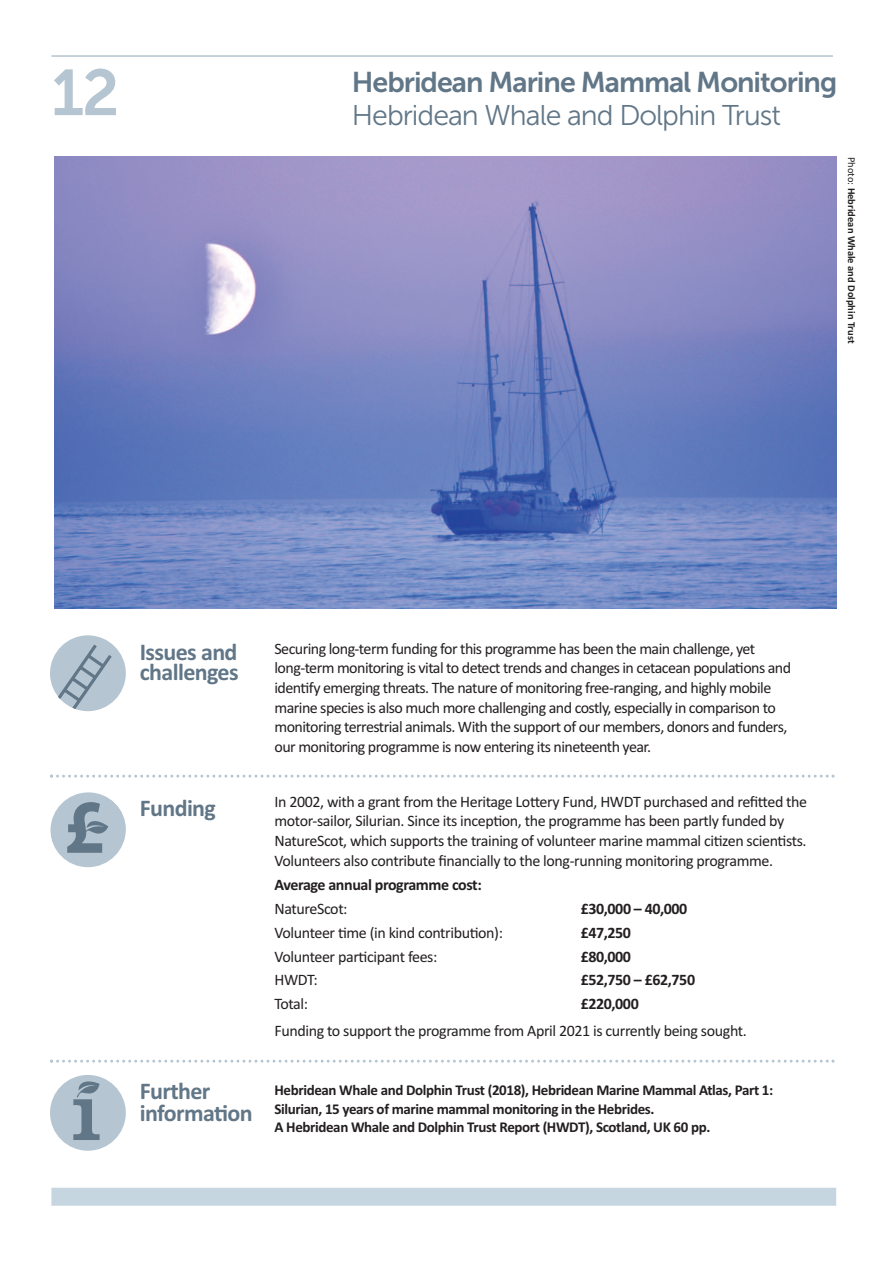
<style>
.page{position:relative;width:893px;height:1263px;background:#fff}
.page>*{position:absolute;margin:0;border:0;box-sizing:border-box;transform-origin:0 0}
.t1{font:64.5px "Museo Sans 700";color:#b5c5d1}
.t2{font:28.5px "Museo Sans 700";letter-spacing:-.035em;color:#617687}
.t3{font:28.5px "Museo Sans 300";letter-spacing:-.035em;color:#617687}
.t4{font:700 24px/20.5px "Calibri";letter-spacing:-.025em;color:#617687}
.t5{font:16.05px/19.6px "Calibri";letter-spacing:-.035em;color:#231f20}
.t6{font:700 16.05px "Calibri";letter-spacing:-.025em;color:#231f20}
.t7{font:700 15px/18.1px "Calibri";letter-spacing:-.025em;color:#231f20}
.t8{font:700 10.5px "Calibri";color:#231f20}
.s1{font-weight:400}
</style>
<div class="page">
<img style="left:55px;top:157px;width:781px;height:452px">
<svg style="left:50px;top:635px;width:76px;height:76px"></svg>
<svg style="left:50px;top:775px;width:785px;height:3px"></svg>
<svg style="left:50px;top:1060px;width:785px;height:3px"></svg>
<svg style="left:51px;top:792px;width:75px;height:75px"></svg>
<svg style="left:50px;top:1075px;width:76px;height:76px"></svg>
<hr style="left:51px;top:55px;width:782px;height:2px;background:#b5c5d1">
<div style="left:51px;top:1188px;width:785px;height:18px;background:#c6d6e1"></div>
<h1 class="t1" style="left:51px;top:55px;width:70px">12</h1>
<h2 class="t2" style="left:352px;top:65px;width:487px">Hebridean Marine Mammal Monitoring</h2>
<h2 class="t3" style="left:352px;top:98px;width:431px">Hebridean Whale and Dolphin Trust</h2>
<p class="t8" style="left:858px;top:157px;width:188px;rotate:90deg"><span class="s1">Photo:</span> Hebridean Whale and Dolphin Trust</p>
<h3 class="t4" style="left:140px;top:641px;width:100px">Issues and challenges</h3>
<p class="t5" style="left:274px;top:638px;width:518px">Securing long-term funding for this programme has been the main challenge, yet long-term monitoring is vital to detect trends and changes in cetacean populations and identify emerging threats. The nature of monitoring free-ranging, and highly mobile marine species is also much more challenging and costly, especially in comparison to monitoring terrestrial animals. With the support of our members, donors and funders, our monitoring programme is now entering its nineteenth year.</p>
<h3 class="t4" style="left:140px;top:797px;width:78px">Funding</h3>
<p class="t5" style="left:274px;top:791px;width:534px">In 2002, with a grant from the Heritage Lottery Fund, HWDT purchased and refitted the motor-sailor, Silurian. Since its inception, the programme has been partly funded by NatureScot, which supports the training of volunteer marine mammal citizen scientists.<br>Volunteers also contribute financially to the long-running monitoring programme.</p>
<p class="t6" style="left:274px;top:875px;width:209px">Average annual programme cost:</p>
<p class="t5" style="left:274px;top:898px;width:75px">NatureScot:</p>
<p class="t6" style="left:581px;top:899px;width:108px">£30,000 – 40,000</p>
<p class="t5" style="left:274px;top:922px;width:230px">Volunteer time (in kind contribution):</p>
<p class="t6" style="left:581px;top:923px;width:52px">£47,250</p>
<p class="t5" style="left:274px;top:946px;width:164px">Volunteer participant fees:</p>
<p class="t6" style="left:581px;top:946px;width:52px">£80,000</p>
<p class="t5" style="left:274px;top:970px;width:45px">HWDT:</p>
<p class="t6" style="left:581px;top:970px;width:116px">£52,750 – £62,750</p>
<p class="t5" style="left:274px;top:994px;width:35px">Total:</p>
<p class="t6" style="left:581px;top:994px;width:60px">£220,000</p>
<p class="t5" style="left:274px;top:1021px;width:474px">Funding to support the programme from April 2021 is currently being sought.</p>
<h3 class="t4" style="left:140px;top:1080px;width:114px;line-height:22px">Further information</h3>
<p class="t7" style="left:274px;top:1081px;width:500px">Hebridean Whale and Dolphin Trust (2018), Hebridean Marine Mammal Atlas, Part 1:<br>Silurian, 15 years of marine mammal monitoring in the Hebrides.<br>A Hebridean Whale and Dolphin Trust Report (HWDT), Scotland, UK 60 pp.</p>
</div>
